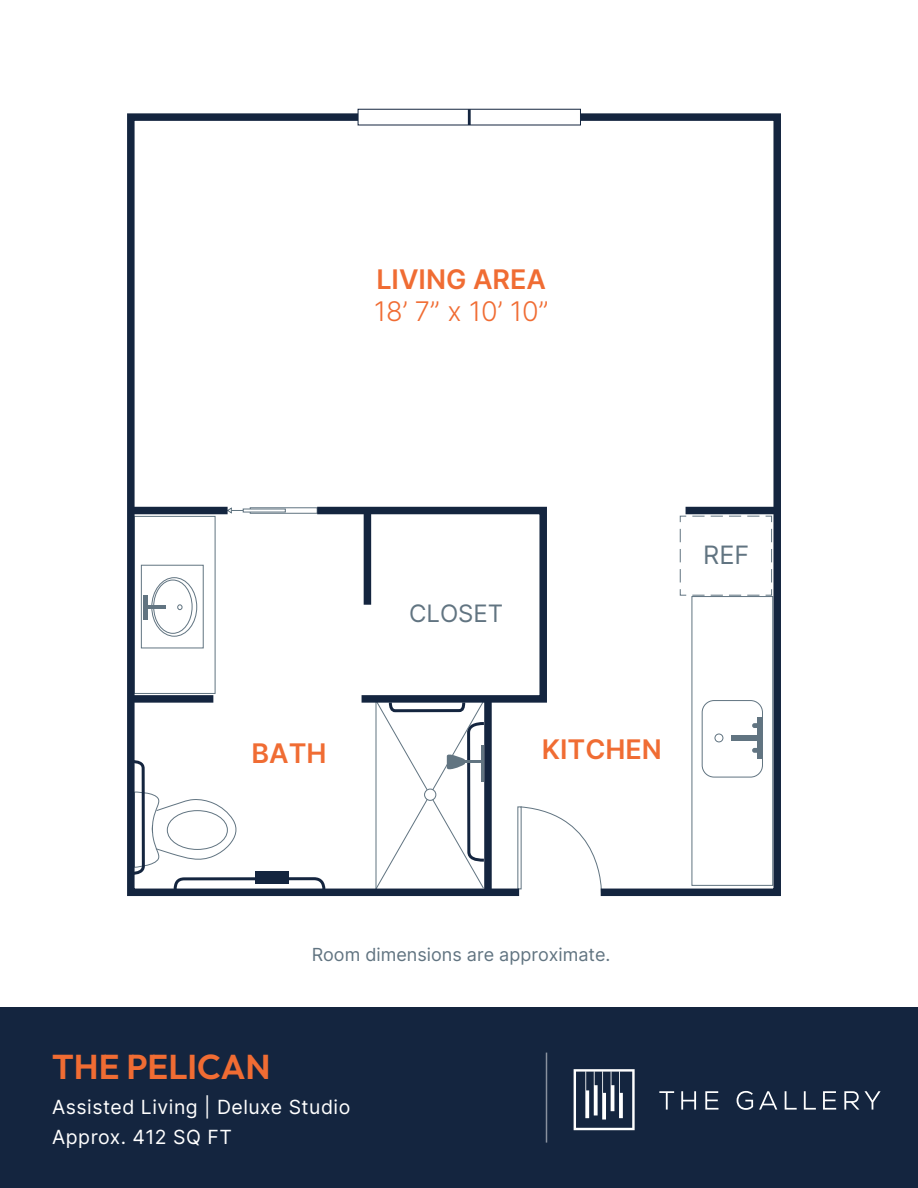
<style>
.page{position:relative;width:918px;height:1188px;background:#fff}
.page>*{position:absolute;margin:0;border:0;box-sizing:border-box;transform-origin:0 0}
.t1{font:600 34.5px "Outfit";color:#f06c33}
.t2{font:600 27px "Inter";color:#f06c33}
.t3{font:300 27px "Inter";color:#f06c33}
.t4{font:25.35px "Inter";color:#617481}
.t5{font:24px "Inter";color:#617481}
.t6{font:19.5px/30px "Inter";letter-spacing:.025em;color:#fff}
.t7{font:18px "Inter";color:#617481}
</style>
<div class="page">
<svg style="left:127px;top:110px;width:654px;height:787px"></svg>
<div style="left:358px;top:109px;width:223px;height:16px;background:#fff;border:1px solid #14253f"></div>
<hr style="left:468px;top:109px;width:3px;height:16px;background:#14253f">
<div style="left:0;top:1007px;width:918px;height:181px;background:#14253f"></div>
<hr style="left:546px;top:1053px;width:1px;height:90px;background:#fff">
<svg style="left:574px;top:1069px;width:61px;height:61px"></svg>
<svg style="left:659px;top:1091px;width:15px;height:19px"></svg>
<svg style="left:681px;top:1091px;width:15px;height:19px"></svg>
<svg style="left:705px;top:1091px;width:13px;height:19px"></svg>
<svg style="left:737px;top:1091px;width:16px;height:19px"></svg>
<svg style="left:759px;top:1091px;width:18px;height:19px"></svg>
<svg style="left:785px;top:1091px;width:12px;height:19px"></svg>
<svg style="left:804px;top:1091px;width:12px;height:19px"></svg>
<svg style="left:823px;top:1091px;width:13px;height:19px"></svg>
<svg style="left:844px;top:1091px;width:15px;height:19px"></svg>
<svg style="left:865px;top:1091px;width:16px;height:19px"></svg>
<div style="left:153px;top:580px;width:39px;height:54px;border:1px solid #617481;border-radius:50%"></div>
<div style="left:151px;top:577px;width:46px;height:60px;border:1px solid #617481;border-radius:50%"></div>
<div style="left:141px;top:565px;width:63px;height:83px;border:1px solid #617481"></div>
<svg style="left:177px;top:604px;width:5px;height:6px"></svg>
<hr style="left:144px;top:595px;width:4px;height:24px;background:#617481">
<hr style="left:146px;top:605px;width:20px;height:4px;background:#617481">
<div style="left:715px;top:734px;width:8px;height:8px;border:1px solid #617481;border-radius:50%"></div>
<div style="left:702px;top:700px;width:61px;height:77px;border:1px solid #617481;border-radius:12px"></div>
<div style="left:757px;top:717px;width:6px;height:42px;background:#617481"></div>
<div style="left:731px;top:735px;width:30px;height:6px;background:#617481"></div>
<div style="left:752px;top:748px;width:10px;height:5px;background:#617481;border-radius:2px"></div>
<div style="left:752px;top:723px;width:10px;height:5px;background:#617481;border-radius:2px"></div>
<h2 class="t2" style="left:376px;top:259px;width:171px">LIVING AREA</h2>
<h2 class="t3" style="left:374px;top:292px;width:176px">18’ 7” x 10’ 10”</h2>
<p class="t5" style="left:409px;top:595px;width:96px">CLOSET</p>
<p class="t4" style="left:703px;top:536px;width:48px">REF</p>
<h2 class="t2" style="left:251px;top:734px;width:77px">BATH</h2>
<h2 class="t2" style="left:542px;top:729px;width:122px">KITCHEN</h2>
<p class="t7" style="left:312px;top:941px;width:300px">Room dimensions are approximate.</p>
<h1 class="t1" style="left:52px;top:1048px;width:220px">THE PELICAN</h1>
<p class="t6" style="left:52px;top:1091px;width:300px">Assisted Living | Deluxe Studio<br>Approx. 412 SQ FT</p>
</div>
